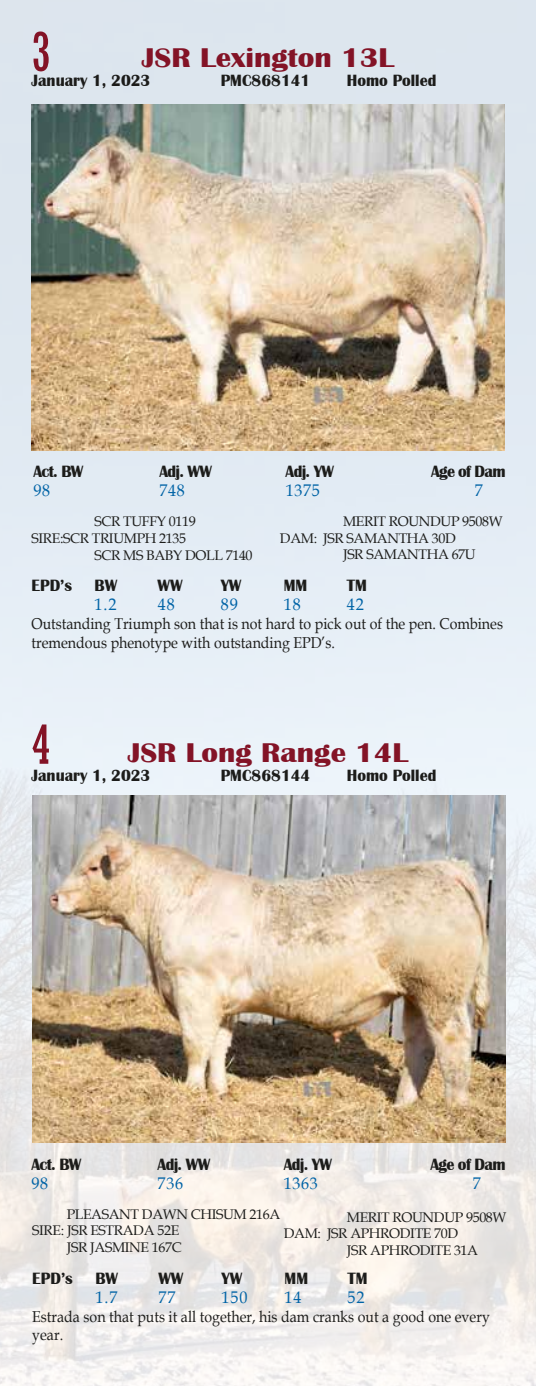
<style>
.page{position:relative;width:536px;height:1386px;background:#fff}
.page>*{position:absolute;margin:0;border:0;box-sizing:border-box;transform-origin:0 0}
.t1{font:condensed 52.5px "Rockwell";color:#831326}
.t2{font:700 27.82px "Britannic";color:#831326;scale:1.1 1}
.t3{font:700 16.8px "Britannic";color:#1c1c1a;scale:.95 1}
.t4{font:16.8px "Book Antiqua";letter-spacing:.04em;color:#0063a6;scale:.95 1}
.t5{font:15.75px/18.9px "Book Antiqua";color:#1c1c1a;scale:.9 1}
.t6{font:14px "Book Antiqua";letter-spacing:-.025em;color:#1c1c1a}
</style>
<div class="page">
<img style="left:0;top:0;width:536px;height:1386px">
<img style="left:32px;top:104px;width:472px;height:347px">
<img style="left:33px;top:796px;width:472px;height:346px">
<h1 class="t1" style="left:32px;top:22px;width:21px">3</h1>
<h2 class="t2" style="left:142px;top:42px;width:231px">JSR Lexington 13L</h2>
<p class="t3" style="left:32px;top:71px;width:127px">January 1, 2023</p>
<p class="t3" style="left:221px;top:71px;width:96px">PMC868141</p>
<p class="t3" style="left:347px;top:71px;width:96px">Homo Polled</p>
<p class="t3" style="left:33px;top:462px;width:54px">Act. BW</p>
<p class="t3" style="left:159px;top:462px;width:57px">Adj. WW</p>
<p class="t3" style="left:285px;top:462px;width:52px">Adj. YW</p>
<p class="t3" style="left:431px;top:462px;width:80px">Age of Dam</p>
<p class="t4" style="left:33px;top:478px;width:19px">98</p>
<p class="t4" style="left:159px;top:478px;width:28px">748</p>
<p class="t4" style="left:285px;top:478px;width:37px">1375</p>
<p class="t4" style="left:474px;top:478px;width:10px">7</p>
<p class="t6" style="left:95px;top:512px;width:103px">SCR TUFFY 0119</p>
<p class="t6" style="left:32px;top:528px;width:156px">SIRE:SCR TRIUMPH 2135</p>
<p class="t6" style="left:95px;top:545px;width:159px">SCR MS BABY DOLL 7140</p>
<p class="t6" style="left:343px;top:511px;width:161px">MERIT ROUNDUP 9508W</p>
<p class="t6" style="left:280px;top:528px;width:177px">DAM: JSR SAMANTHA 30D</p>
<p class="t6" style="left:343px;top:545px;width:134px">JSR SAMANTHA 67U</p>
<p class="t3" style="left:31px;top:576px;width:44px">EPD’s</p>
<p class="t3" style="left:95px;top:576px;width:25px">BW</p>
<p class="t3" style="left:158px;top:576px;width:28px">WW</p>
<p class="t3" style="left:221px;top:576px;width:23px">YW</p>
<p class="t3" style="left:284px;top:576px;width:26px">MM</p>
<p class="t3" style="left:347px;top:576px;width:23px">TM</p>
<p class="t4" style="left:95px;top:593px;width:25px">1.2</p>
<p class="t4" style="left:158px;top:593px;width:19px">48</p>
<p class="t4" style="left:221px;top:593px;width:19px">89</p>
<p class="t4" style="left:284px;top:593px;width:19px">18</p>
<p class="t4" style="left:347px;top:593px;width:19px">42</p>
<p class="t5" style="left:32px;top:614px;width:525px">Outstanding Triumph son that is not hard to pick out of the pen. Combines tremendous phenotype with outstanding EPD’s.</p>
<h1 class="t1" style="left:32px;top:715px;width:21px">4</h1>
<h2 class="t2" style="left:128px;top:737px;width:256px">JSR Long Range 14L</h2>
<p class="t3" style="left:32px;top:766px;width:127px">January 1, 2023</p>
<p class="t3" style="left:221px;top:766px;width:96px">PMC868144</p>
<p class="t3" style="left:347px;top:766px;width:96px">Homo Polled</p>
<p class="t3" style="left:32px;top:1155px;width:54px">Act. BW</p>
<p class="t3" style="left:157px;top:1155px;width:57px">Adj. WW</p>
<p class="t3" style="left:283px;top:1155px;width:52px">Adj. YW</p>
<p class="t3" style="left:430px;top:1155px;width:80px">Age of Dam</p>
<p class="t4" style="left:32px;top:1172px;width:19px">98</p>
<p class="t4" style="left:158px;top:1172px;width:28px">736</p>
<p class="t4" style="left:284px;top:1172px;width:37px">1363</p>
<p class="t4" style="left:473px;top:1172px;width:10px">7</p>
<p class="t6" style="left:67px;top:1204px;width:215px">PLEASANT DAWN CHISUM 216A</p>
<p class="t6" style="left:32px;top:1221px;width:148px">SIRE: JSR ESTRADA 52E</p>
<p class="t6" style="left:67px;top:1238px;width:116px">JSR JASMINE 167C</p>
<p class="t6" style="left:346px;top:1207px;width:161px">MERIT ROUNDUP 9508W</p>
<p class="t6" style="left:283px;top:1224px;width:176px">DAM: JSR APHRODITE 70D</p>
<p class="t6" style="left:346px;top:1241px;width:133px">JSR APHRODITE 31A</p>
<p class="t3" style="left:32px;top:1269px;width:44px">EPD’s</p>
<p class="t3" style="left:95px;top:1269px;width:25px">BW</p>
<p class="t3" style="left:158px;top:1269px;width:28px">WW</p>
<p class="t3" style="left:221px;top:1269px;width:23px">YW</p>
<p class="t3" style="left:284px;top:1269px;width:26px">MM</p>
<p class="t3" style="left:347px;top:1269px;width:23px">TM</p>
<p class="t4" style="left:95px;top:1285px;width:25px">1.7</p>
<p class="t4" style="left:158px;top:1285px;width:19px">77</p>
<p class="t4" style="left:221px;top:1285px;width:29px">150</p>
<p class="t4" style="left:284px;top:1285px;width:19px">14</p>
<p class="t4" style="left:347px;top:1285px;width:19px">52</p>
<p class="t5" style="left:32px;top:1306px;width:509px">Estrada son that puts it all together, his dam cranks out a good one every year.</p>
</div>
